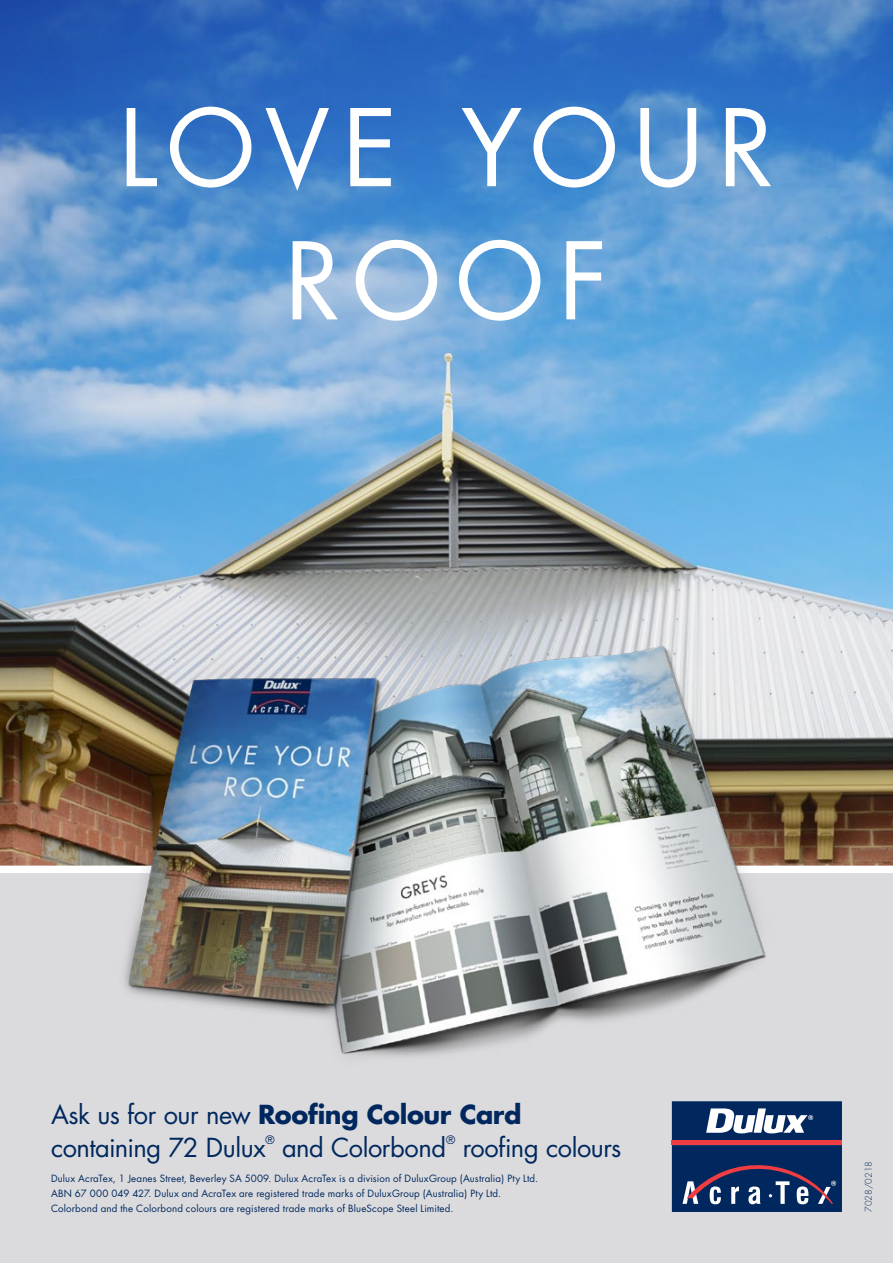
<style>
.page{position:relative;width:893px;height:1263px;background:#fff}
.page>*{position:absolute;margin:0;border:0;box-sizing:border-box;transform-origin:0 0}
.t1{font:103.65px/133.2px "Futura";letter-spacing:.125em;color:#fff;text-align:center}
.t2{font:25.5px/33px "Futura";letter-spacing:-.02em;color:#00285e}
.t3{font:11.4px "Futura";color:#00285e}
.t4{font:9.75px/15px "Futura";letter-spacing:.015em;color:#00285e}
.t5{font:300 9px "Futura";letter-spacing:.005em;color:#00285e}
.s1{font-weight:700}
</style>
<div class="page">
<div style="left:0;top:869px;width:893px;height:394px;background:#dbdbdd"></div>
<img style="left:0;top:0;width:893px;height:865px">
<div style="left:0;top:865px;width:893px;height:8px;background:#fff"></div>
<svg style="left:672px;top:1101px;width:170px;height:111px;background:#344570"></svg>
<img style="left:92px;top:583px;width:709px;height:531px">
<h1 class="t1" style="left:119px;top:83px;width:657px">LOVE YOUR<br>ROOF</h1>
<h2 class="t2" style="left:51px;top:1098px;width:472px">Ask us for our new <span class="s1">Roofing Colour Card </span>containing 72 Dulux</h2>
<p class="t3" style="left:265px;top:1133px;width:11px">®</p>
<h2 class="t2" style="left:282px;top:1131px;width:166px">and Colorbond</h2>
<p class="t3" style="left:446px;top:1133px;width:11px">®</p>
<h2 class="t2" style="left:463px;top:1131px;width:160px">roofing colours</h2>
<p class="t4" style="left:51px;top:1171px;width:489px">Dulux AcraTex, 1 Jeanes Street, Beverley SA 5009. Dulux AcraTex is a division of DuluxGroup (Australia) Pty Ltd.<br>ABN 67 000 049 427. Dulux and AcraTex are registered trade marks of DuluxGroup (Australia) Pty Ltd.<br>Colorbond and the Colorbond colours are registered trade marks of BlueScope Steel Limited.</p>
<p class="t5" style="left:863px;top:1212px;width:52px;rotate:-90deg">7028/0218</p>
</div>
